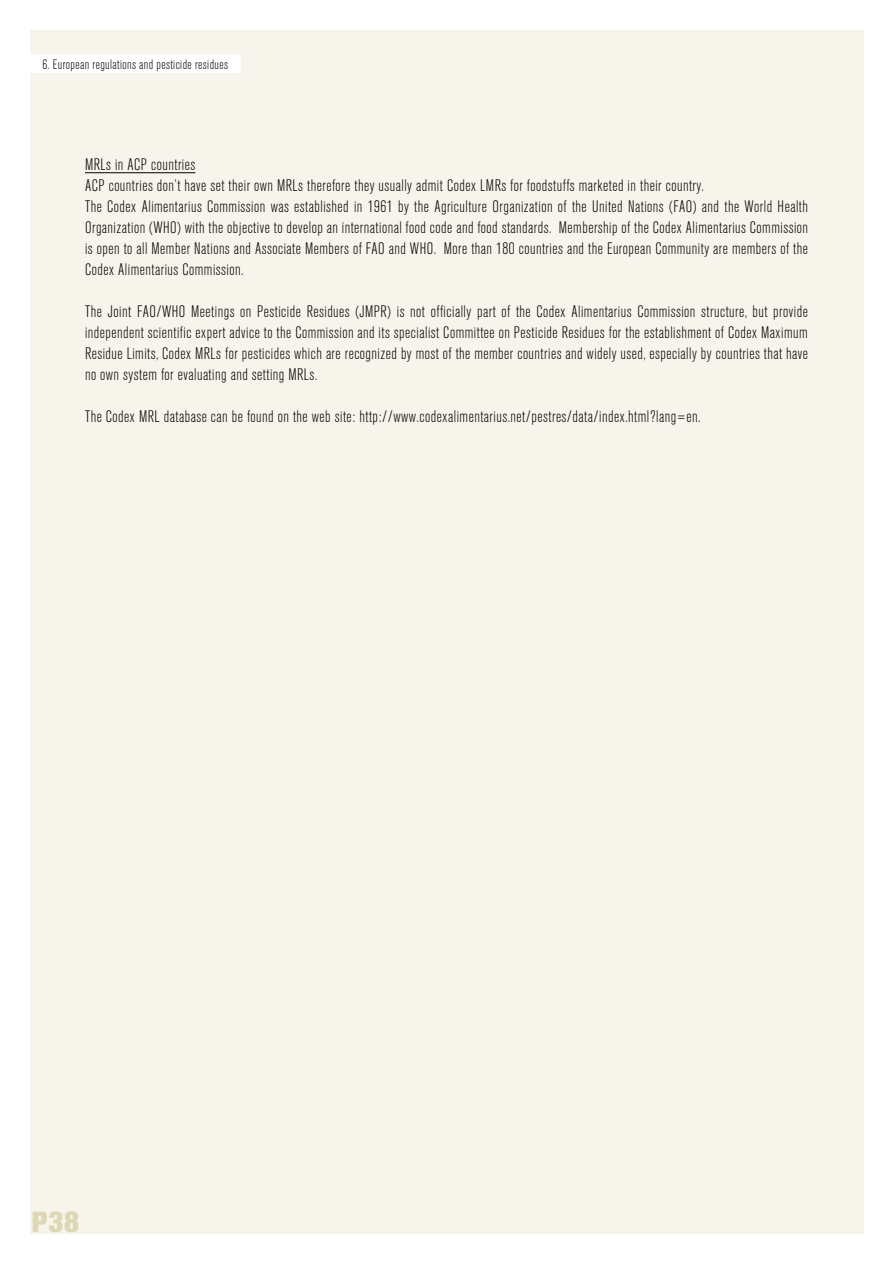
<style>
.page{position:relative;width:893px;height:1263px;background:#fff}
.page>*{position:absolute;margin:0;border:0;box-sizing:border-box;transform-origin:0 0}
.t1{font:800 28.8px "Akzidenz Grotesk BQ";color:#dcd8b4}
.t2{font:300 condensed 16.5px/21px "Akzidenz Grotesk BQ";letter-spacing:.03em;color:#000}
.t3{font:300 condensed 13.5px "Akzidenz Grotesk BQ";letter-spacing:.03em;color:#000}
</style>
<div class="page">
<div style="left:30px;top:30px;width:833px;height:1203px;background:#f6f4eb"></div>
<div style="left:30px;top:54px;width:211px;height:19px;background:#fff"></div>
<hr style="left:85px;top:172px;width:110px;height:1px;background:#000">
<p class="t3" style="left:43px;top:57px;width:187px">6. European regulations and pesticide residues</p>
<p class="t2" style="left:85px;top:154px;width:724px">MRLs in ACP countries<br>ACP countries don’t have set their own MRLs therefore they usually admit Codex LMRs for foodstuffs marketed in their country.<br>The Codex Alimentarius Commission was established in 1961 by the Agriculture Organization of the United Nations (FAO) and the World Health Organization (WHO) with the objective to develop an international food code and food standards. Membership of the Codex Alimentarius Commission is open to all Member Nations and Associate Members of FAO and WHO. More than 180 countries and the European Community are members of the Codex Alimentarius Commission.</p>
<p class="t2" style="left:85px;top:301px;width:724px;text-align:justify">The Joint FAO/WHO Meetings on Pesticide Residues (JMPR) is not officially part of the Codex Alimentarius Commission structure, but provide independent scientific expert advice to the Commission and its specialist Committee on Pesticide Residues for the establishment of Codex Maximum Residue Limits, Codex MRLs for pesticides which are recognized by most of the member countries and widely used, especially by countries that have no own system for evaluating and setting MRLs.</p>
<p class="t2" style="left:85px;top:406px;width:617px">The Codex MRL database can be found on the web site: http://www.codexalimentarius.net/pestres/data/index.html?lang=en.</p>
<h1 class="t1" style="left:32px;top:1205px;width:49px">P38</h1>
</div>
